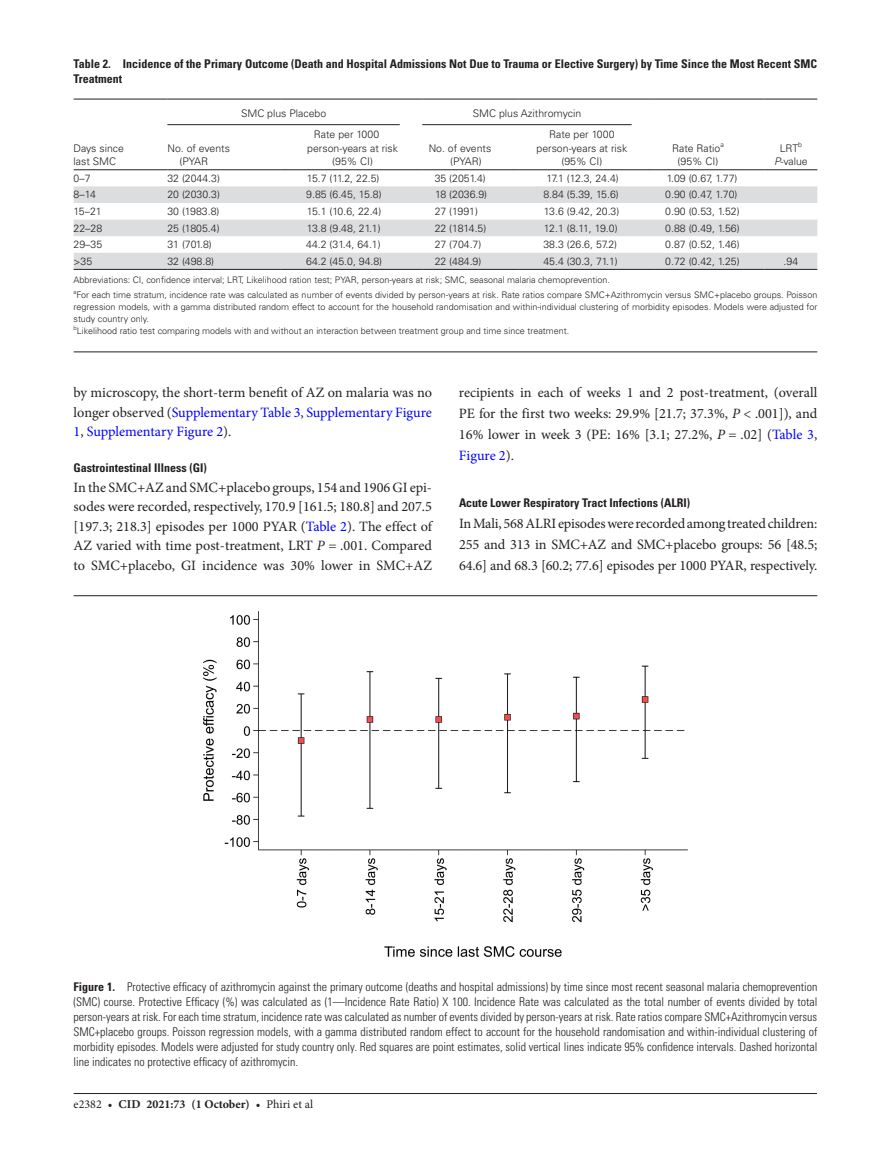
<style>
.page{position:relative;width:891px;height:1174px;background:#fff}
.page>*{position:absolute;margin:0;border:0;box-sizing:border-box;transform-origin:0 0}
.t1{font:14.25px/19.5px "Minion Pro";letter-spacing:-.005em;color:#231f20;text-align:justify}
.t2{font:300 condensed 12px/15px "Univers LT Std";color:#231f20;text-align:justify}
.t3{font:700 condensed 12px/15px "Univers LT Std";color:#231f20}
.t4{font:700 12px "Minion Pro";color:#231f20}
.t5{font:300 10.5px/13.5px "Univers LT Std";color:#231f20}
.t6{font:300 9px/12px "Univers LT Std";color:#231f20;text-align:justify}
.t7{font:300 6.9px "Univers LT Std";color:#231f20}
.t8{font:300 6px "Univers LT Std";color:#231f20}
.s1{font-style:italic}
.s2{color:#00f}
.s3{font-weight:700}
.s4{font-weight:400}
</style>
<div class="page">
<hr style="left:74px;top:1093px;width:743px;height:1px;background:#231f20">
<hr style="left:74px;top:595px;width:743px;height:1px;background:#231f20">
<img style="left:203px;top:611px;width:485px;height:346px">
<hr style="left:74px;top:352px;width:743px;height:1px;background:#231f20">
<svg style="left:167px;top:125px;width:465px;height:1px"></svg>
<svg style="left:74px;top:170px;width:743px;height:1px"></svg>
<svg style="left:74px;top:186px;width:743px;height:83px;fill:#dcdddf"></svg>
<hr style="left:74px;top:99px;width:93px;height:1px;background:#231f20">
<hr style="left:167px;top:99px;width:113px;height:1px;background:#231f20">
<hr style="left:280px;top:99px;width:142px;height:1px;background:#231f20">
<hr style="left:422px;top:99px;width:97px;height:1px;background:#231f20">
<hr style="left:519px;top:99px;width:135px;height:1px;background:#231f20">
<hr style="left:654px;top:99px;width:110px;height:1px;background:#231f20">
<hr style="left:764px;top:99px;width:53px;height:1px;background:#231f20">
<hr style="left:74px;top:269px;width:93px;height:1px;background:#231f20">
<hr style="left:167px;top:269px;width:113px;height:1px;background:#231f20">
<hr style="left:280px;top:269px;width:142px;height:1px;background:#231f20">
<hr style="left:422px;top:269px;width:97px;height:1px;background:#231f20">
<hr style="left:519px;top:269px;width:135px;height:1px;background:#231f20">
<hr style="left:654px;top:269px;width:110px;height:1px;background:#231f20">
<hr style="left:764px;top:269px;width:53px;height:1px;background:#231f20">
<hr style="left:74px;top:169px;width:93px;height:1px;background:#231f20">
<hr style="left:167px;top:169px;width:113px;height:1px;background:#231f20">
<hr style="left:280px;top:169px;width:142px;height:1px;background:#231f20">
<hr style="left:422px;top:169px;width:97px;height:1px;background:#231f20">
<hr style="left:519px;top:169px;width:135px;height:1px;background:#231f20">
<hr style="left:654px;top:169px;width:110px;height:1px;background:#231f20">
<hr style="left:764px;top:169px;width:53px;height:1px;background:#231f20">
<hr style="left:167px;top:124px;width:233px;height:1px;background:#231f20">
<hr style="left:422px;top:124px;width:210px;height:1px;background:#231f20">
<p class="t3" style="left:74px;top:56px;width:745px">Table 2. Incidence of the Primary Outcome (Death and Hospital Admissions Not Due to Trauma or Elective Surgery) by Time Since the Most Recent SMC<br>Treatment</p>
<p class="t5" style="left:241px;top:107px;width:87px">SMC plus Placebo</p>
<p class="t5" style="left:473px;top:107px;width:110px">SMC plus Azithromycin</p>
<p class="t5" style="left:74px;top:141px;width:52px">Days since last SMC</p>
<p class="t5" style="left:179px;top:141px;width:52px;text-indent:-12px">No. of events (PYAR</p>
<p class="t5" style="left:314px;top:128px;width:67px">Rate per 1000</p>
<p class="t5" style="left:307px;top:141px;width:92px">person-years at risk</p>
<p class="t5" style="left:332px;top:155px;width:42px">(95% CI)</p>
<p class="t5" style="left:537px;top:128px;width:92px;text-align:center">Rate per 1000 person-years at risk (95% CI)</p>
<p class="t5" style="left:780px;top:141px;width:20px">LRT</p>
<p class="t7" style="left:798px;top:140px;width:5px">b</p>
<p class="t5" style="left:774px;top:155px;width:35px"><span class="s1">P</span>-value</p>
<p class="t5" style="left:672px;top:141px;width:50px">Rate Ratio</p>
<p class="t7" style="left:720px;top:140px;width:5px">a</p>
<p class="t5" style="left:678px;top:155px;width:42px">(95% CI)</p>
<p class="t5" style="left:450px;top:141px;width:43px;text-indent:-21px">No. of events (PYAR)</p>
<p class="t5" style="left:74px;top:171px;width:18px">0–7</p>
<p class="t5" style="left:167px;top:171px;width:54px">32 (2044.3)</p>
<p class="t5" style="left:307px;top:171px;width:74px">15.7 (11.2, 22.5)</p>
<p class="t5" style="left:435px;top:171px;width:53px">35 (2051.4)</p>
<p class="t5" style="left:546px;top:171px;width:74px">17.1 (12.3, 24.4)</p>
<p class="t5" style="left:667px;top:171px;width:72px">1.09 (0.67, 1.77)</p>
<p class="t5" style="left:74px;top:188px;width:24px">8–14</p>
<p class="t5" style="left:167px;top:188px;width:54px">20 (2030.3)</p>
<p class="t5" style="left:306px;top:188px;width:77px">9.85 (6.45, 15.8)</p>
<p class="t5" style="left:435px;top:188px;width:54px">18 (2036.9)</p>
<p class="t5" style="left:543px;top:188px;width:77px">8.84 (5.39, 15.6)</p>
<p class="t5" style="left:665px;top:188px;width:74px">0.90 (0.47, 1.70)</p>
<p class="t5" style="left:74px;top:205px;width:30px">15–21</p>
<p class="t5" style="left:167px;top:205px;width:54px">30 (1983.8)</p>
<p class="t5" style="left:307px;top:205px;width:76px">15.1 (10.6, 22.4)</p>
<p class="t5" style="left:435px;top:205px;width:45px">27 (1991)</p>
<p class="t5" style="left:544px;top:205px;width:77px">13.6 (9.42, 20.3)</p>
<p class="t5" style="left:665px;top:205px;width:76px">0.90 (0.53, 1.52)</p>
<p class="t5" style="left:74px;top:221px;width:30px">22–28</p>
<p class="t5" style="left:167px;top:221px;width:54px">25 (1805.4)</p>
<p class="t5" style="left:307px;top:221px;width:75px">13.8 (9.48, 21.1)</p>
<p class="t5" style="left:435px;top:221px;width:53px">22 (1814.5)</p>
<p class="t5" style="left:544px;top:221px;width:75px">12.1 (8.11, 19.0)</p>
<p class="t5" style="left:665px;top:221px;width:76px">0.88 (0.49, 1.56)</p>
<p class="t5" style="left:74px;top:238px;width:30px">29–35</p>
<p class="t5" style="left:167px;top:238px;width:46px">31 (701.8)</p>
<p class="t5" style="left:306px;top:238px;width:76px">44.2 (31.4, 64.1)</p>
<p class="t5" style="left:435px;top:238px;width:48px">27 (704.7)</p>
<p class="t5" style="left:543px;top:238px;width:75px">38.3 (26.6, 57.2)</p>
<p class="t5" style="left:665px;top:238px;width:76px">0.87 (0.52, 1.46)</p>
<p class="t5" style="left:74px;top:254px;width:20px">&gt;35</p>
<p class="t5" style="left:167px;top:254px;width:48px">32 (498.8)</p>
<p class="t5" style="left:306px;top:254px;width:77px">64.2 (45.0, 94.8)</p>
<p class="t5" style="left:435px;top:254px;width:48px">22 (484.9)</p>
<p class="t5" style="left:543px;top:254px;width:76px">45.4 (30.3, 71.1)</p>
<p class="t5" style="left:665px;top:254px;width:76px">0.72 (0.42, 1.25)</p>
<p class="t5" style="left:784px;top:254px;width:16px">.94</p>
<p class="t6" style="left:74px;top:274px;width:538px">Abbreviations: CI, confidence interval; LRT, Likelihood ration test; PYAR, person-years at risk; SMC, seasonal malaria chemoprevention.</p>
<p class="t8" style="left:74px;top:288px;width:4px">a</p>
<p class="t6" style="left:74px;top:289px;width:745px;text-indent:3px">For each time stratum, incidence rate was calculated as number of events divided by person-years at risk. Rate ratios compare SMC+Azithromycin versus SMC+placebo groups. Poisson regression models, with a gamma distributed random effect to account for the household randomisation and within-individual clustering of morbidity episodes. Models were adjusted for study country only.</p>
<p class="t8" style="left:74px;top:324px;width:5px">b</p>
<p class="t6" style="left:77px;top:325px;width:494px">Likelihood ratio test comparing models with and without an interaction between treatment group and time since treatment.</p>
<p class="t1" style="left:74px;top:383px;width:360px">by microscopy, the short-term benefit of AZ on malaria was no longer observed (<span class="s2">Supplementary Table 3</span>, <span class="s2">Supplementary Figure 1</span>, <span class="s2">Supplementary Figure 2</span>).</p>
<p class="t3" style="left:74px;top:460px;width:135px">Gastrointestinal Illness (GI)</p>
<p class="t1" style="left:74px;top:477px;width:360px">In the SMC+AZ and SMC+placebo groups, 154 and 1906 GI epi&shy;sodes were recorded, respectively, 170.9 [161.5; 180.8] and 207.5 [197.3; 218.3] episodes per 1000 PYAR (<span class="s2">Table 2</span>). The effect of AZ varied with time post-treatment, LRT <span class="s1">P</span> = .001. Compared to SMC+placebo, GI incidence was 30% lower in SMC+AZ</p>
<p class="t1" style="left:459px;top:382px;width:360px;line-height:21px">recipients in each of weeks 1 and 2 post-treatment, (overall PE for the first two weeks: 29.9% [21.7; 37.3%, <span class="s1">P</span> &lt; .001]), and 16% lower in week 3 (PE: 16% [3.1; 27.2%, <span class="s1">P</span> = .02] (<span class="s2">Table 3</span>, <span class="s2">Figure 2</span>).</p>
<p class="t3" style="left:459px;top:495px;width:233px">Acute Lower Respiratory Tract Infections (ALRI)</p>
<p class="t1" style="left:459px;top:513px;width:360px;line-height:21px">In Mali, 568 ALRI episodes were recorded among treated children:<br>255 and 313 in SMC+AZ and SMC+placebo groups: 56 [48.5; 64.6] and 68.3 [60.2; 77.6] episodes per 1000 PYAR, respectively.</p>
<p class="t2" style="left:74px;top:980px;width:745px"><span class="s3">Figure 1.</span> Protective efficacy of azithromycin against the primary outcome (deaths and hospital admissions) by time since most recent seasonal malaria chemoprevention (SMC) course. Protective Efficacy (%) was calculated as (1—Incidence Rate Ratio) X 100. Incidence Rate was calculated as the total number of events divided by total person-years at risk. For each time stratum, incidence rate was calculated as number of events divided by person-years at risk. Rate ratios compare SMC+Azithromycin versus SMC+placebo groups. Poisson regression models, with a gamma distributed random effect to account for the household randomisation and within-individual clustering of morbidity episodes. Models were adjusted for study country only. Red squares are point estimates, solid vertical lines indicate 95% confidence intervals. Dashed horizontal line indicates no protective efficacy of azithromycin.</p>
<p class="t4" style="left:74px;top:1095px;width:241px"><span class="s4">e2382 •</span> cid 2021:73 (1 October) <span class="s4">• Phiri et al</span></p>
</div>
